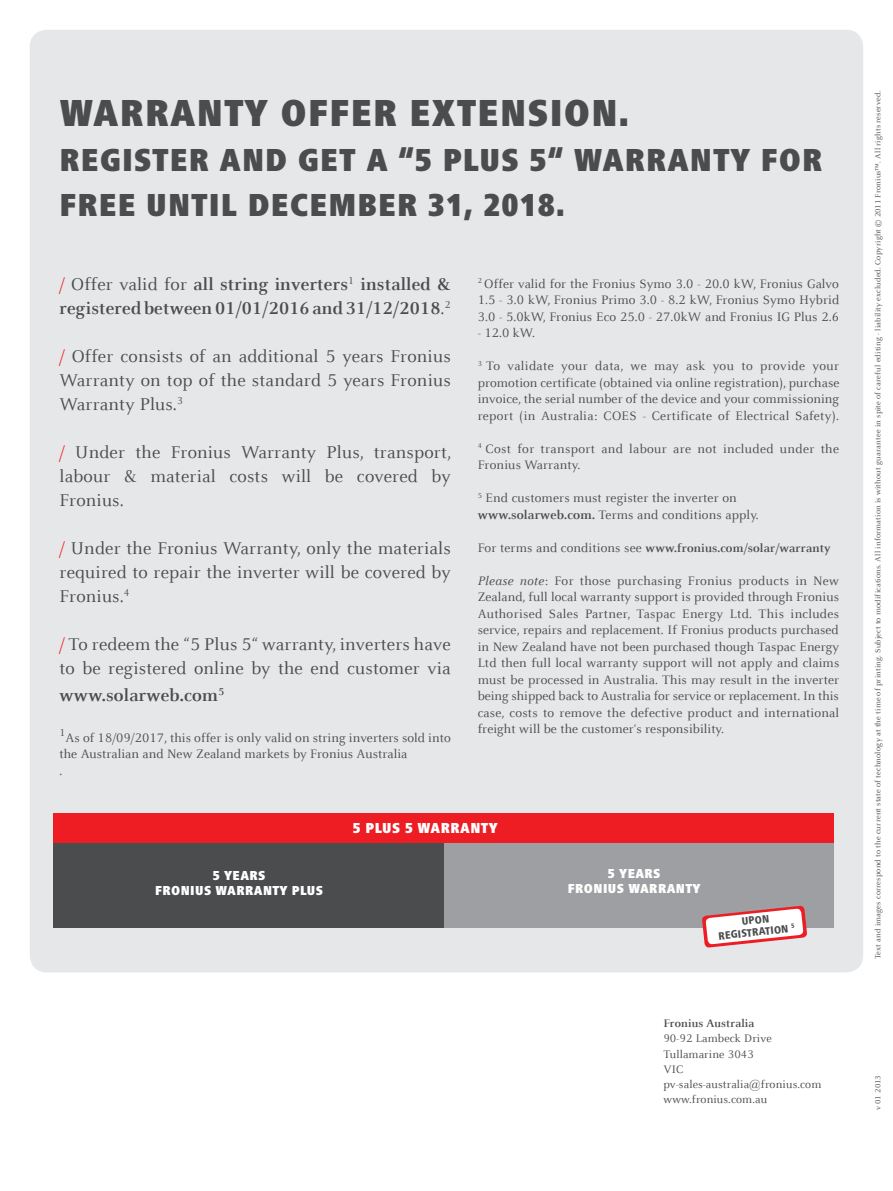
<style>
.page{position:relative;width:893px;height:1191px;background:#fff}
.page>*{position:absolute;margin:0;border:0;box-sizing:border-box;transform-origin:0 0}
._24_28_LW20_Frut_bla{font:900 condensed 39px "Frutiger Next LTW1 G";letter-spacing:.03em;color:#4b4c4d}
._24_28_LW20_Frut_bla-2{font:900 condensed 33px/45px "Frutiger Next LTW1 G";letter-spacing:.03em;color:#4b4c4d}
._14_18_LW10_Celeste{font:18.75px/24px "Celeste Offc Pro";letter-spacing:.01em;color:#4b4c4d;text-align:justify}
._14_18_LW10_Celeste-2{font:700 18.75px/24px "Celeste Offc Pro";letter-spacing:.01em;color:#4b4c4d}
._24_28_LW20_Frut_bla-3{font:900 condensed 15px "Frutiger Next LTW1 G";letter-spacing:.03em;color:#fff}
._8_10_LW10_Celeste_r{font:13.5px/16.5px "Celeste Offc Pro";letter-spacing:.01em;color:#4b4c4d;text-align:justify}
._14_18_LW10_Celeste-3{font:13.5px/16.5px "Celeste Offc Pro";letter-spacing:.005em;color:#4b4c4d}
._24_28_LW20_Frut_bla-4{font:900 condensed 13.5px "Frutiger Next LTW1 G";letter-spacing:.03em;color:#fff}
._8_10_LW10_Celeste_r-2{font:13.5px "Celeste Offc Pro";letter-spacing:.03em;color:#4b4c4d}
.Text_Adresse_REG{font:700 12.75px "Celeste Offc Pro";letter-spacing:.01em;color:#4b4c4d}
.Text_Adresse_REG-2{font:12px "Celeste Offc Pro";letter-spacing:.01em;color:#4b4c4d}
.Text_Adresse_BOLD{font:700 12px "Celeste Offc Pro";letter-spacing:.01em;color:#4b4c4d}
._10_14_LW10_Celeste{font:800 condensed 11.25px "Frutiger Next LTW1 G";color:#4b4c4d}
._14_18_LW10_Celeste-4{font:10.8px "Celeste Offc Pro";color:#4b4c4d}
._5_5_7_5_LW10_Celest{font:8.25px "Celeste Offc Pro";letter-spacing:.025em;color:#4b4c4d}
.s1{font-weight:400;color:#ee1d23}
.s2{font-weight:400}
.s3{color:#ee1d23}
.s4{font-weight:700}
.s5{font-weight:400;font-size:13.5px}
.s6{font-style:italic}
</style>
<div class="page">
<div style="left:30px;top:30px;width:833px;height:942px;background:#e6e7e9;border-radius:17px"></div>
<div style="left:53px;top:813px;width:780px;height:30px;background:#ee1d23"></div>
<div style="left:443px;top:843px;width:390px;height:84px;background:#9d9fa2"></div>
<div style="left:53px;top:843px;width:390px;height:84px;background:#4b4c4d"></div>
<svg style="left:702px;top:905px;width:105px;height:43px"></svg>
<p class="_24_28_LW20_Frut_bla" style="left:60px;top:91px;width:571px">WARRANTY OFFER EXTENSION.</p>
<p class="_24_28_LW20_Frut_bla-2" style="left:60px;top:137px;width:764px">REGISTER AND GET A “5 PLUS 5“ WARRANTY FOR<br>FREE UNTIL DECEMBER 31, 2018.</p>
<p class="_14_18_LW10_Celeste-2" style="left:60px;top:272px;width:393px"><span class="s1">/</span> <span class="s2">Offer valid for</span> all string inverters<sup>1</sup> installed &amp; registered between 01/01/2016 and 31/12/2018<span class="s2">.</span><sup>2</sup></p>
<p class="_14_18_LW10_Celeste" style="left:60px;top:344px;width:393px"><span class="s3">/</span> Offer consists of an additional 5 years Fronius Warranty on top of the standard 5 years Fronius Warranty Plus.<sup>3</sup></p>
<p class="_14_18_LW10_Celeste" style="left:60px;top:440px;width:393px"><span class="s3">/</span> Under the Fronius Warranty Plus, transport,</p>
<p class="_14_18_LW10_Celeste" style="left:60px;top:464px;width:393px">labour &amp; material costs will be covered by</p>
<p class="_14_18_LW10_Celeste" style="left:60px;top:488px;width:66px">Fronius.</p>
<p class="_14_18_LW10_Celeste" style="left:60px;top:536px;width:393px"><span class="s3">/</span> Under the Fronius Warranty, only the materials required to repair the inverter will be covered by Fronius.<sup>4</sup></p>
<p class="_14_18_LW10_Celeste" style="left:60px;top:632px;width:393px"><span class="s3">/</span> To redeem the “5 Plus 5“ warranty, inverters have to be registered online by the end customer via</p>
<p class="_14_18_LW10_Celeste-2" style="left:60px;top:683px;width:166px">www.solarweb.com<sup>5</sup></p>
<p class="_14_18_LW10_Celeste-4" style="left:60px;top:725px;width:7px">1</p>
<p class="_14_18_LW10_Celeste-3" style="left:60px;top:729px;width:393px;text-indent:6px">As of 18/09/2017, this offer is only valid on string inverters sold into the Australian and New Zealand markets by Fronius Australia</p>
<p class="_14_18_LW10_Celeste-3" style="left:60px;top:762px;width:4px">.</p>
<p class="_8_10_LW10_Celeste_r" style="left:478px;top:275px;width:363px"><sup>2</sup> Offer valid for the Fronius Symo 3.0 - 20.0 kW, Fronius Galvo 1.5 - 3.0 kW, Fronius Primo 3.0 - 8.2 kW, Fronius Symo Hybrid 3.0 - 5.0kW, Fronius Eco 25.0 - 27.0kW and Fronius IG Plus 2.6</p>
<p class="_8_10_LW10_Celeste_r" style="left:478px;top:324px;width:59px">- 12.0 kW.</p>
<p class="_8_10_LW10_Celeste_r-2" style="left:478px;top:357px;width:363px"><sup>3</sup> To validate your data, we may ask you to provide your</p>
<p class="_8_10_LW10_Celeste_r" style="left:478px;top:374px;width:363px">promotion certificate (obtained via online registration), purchase invoice, the serial number of the device and your commissioning report (in Australia: COES - Certificate of Electrical Safety).</p>
<p class="_8_10_LW10_Celeste_r" style="left:478px;top:440px;width:363px"><sup>4</sup> Cost for transport and labour are not included under the</p>
<p class="_8_10_LW10_Celeste_r" style="left:478px;top:456px;width:104px">Fronius Warranty.</p>
<p class="_8_10_LW10_Celeste_r" style="left:478px;top:489px;width:261px"><sup>5</sup> End customers must register the inverter on</p>
<p class="_8_10_LW10_Celeste_r" style="left:478px;top:506px;width:283px"><span class="s4">www.solarweb.com.</span> Terms and conditions apply.</p>
<p class="Text_Adresse_REG" style="left:478px;top:539px;width:355px"><span class="s5">For terms and conditions see</span> www.fronius.com/solar/warranty</p>
<p class="_8_10_LW10_Celeste_r" style="left:478px;top:572px;width:363px"><span class="s6">Please note</span>: For those purchasing Fronius products in New Zealand, full local warranty support is provided through Fronius Authorised Sales Partner, Taspac Energy Ltd. This includes service, repairs and replacement. If Fronius products purchased in New Zealand have not been purchased though Taspac Energy Ltd then full local warranty support will not apply and claims must be processed in Australia. This may result in the inverter being shipped back to Australia for service or replacement. In this case, costs to remove the defective product and international freight will be the customer‘s responsibility.</p>
<p class="_24_28_LW20_Frut_bla-4" style="left:213px;top:868px;width:54px">5 YEARS</p>
<p class="_24_28_LW20_Frut_bla-4" style="left:155px;top:883px;width:170px">FRONIUS WARRANTY PLUS</p>
<p class="_24_28_LW20_Frut_bla-3" style="left:353px;top:819px;width:146px">5 PLUS 5 WARRANTY</p>
<p class="_24_28_LW20_Frut_bla-4" style="left:608px;top:865px;width:54px">5 YEARS</p>
<p class="_24_28_LW20_Frut_bla-4" style="left:568px;top:880px;width:134px">FRONIUS WARRANTY</p>
<p class="_10_14_LW10_Celeste" style="left:741px;top:915px;width:29px;rotate:-6deg">UPON</p>
<p class="_10_14_LW10_Celeste" style="left:718px;top:929px;width:78px;rotate:-6deg">REGISTRATION <sup>5</sup></p>
<p class="Text_Adresse_BOLD" style="left:663px;top:1016px;width:93px">Fronius Australia</p>
<p class="Text_Adresse_REG-2" style="left:663px;top:1031px;width:110px">90-92 Lambeck Drive</p>
<p class="Text_Adresse_REG-2" style="left:663px;top:1046px;width:92px">Tullamarine 3043</p>
<p class="Text_Adresse_REG-2" style="left:663px;top:1061px;width:21px">VIC</p>
<p class="Text_Adresse_REG-2" style="left:663px;top:1076px;width:159px">pv-sales-australia@fronius.com</p>
<p class="Text_Adresse_REG-2" style="left:663px;top:1091px;width:105px">www.fronius.com.au</p>
<p class="_5_5_7_5_LW10_Celest" style="left:873px;top:959px;width:870px;rotate:-90deg">Text and images correspond to the current state of technology at the time of printing. Subject to modifications. All information is without guarantee in spite of careful editing - liability excluded. Copyright © 2011 Fronius™. All rights reserved.</p>
<p class="_5_5_7_5_LW10_Celest" style="left:873px;top:1110px;width:37px;rotate:-90deg">v 01 2013</p>
</div>
